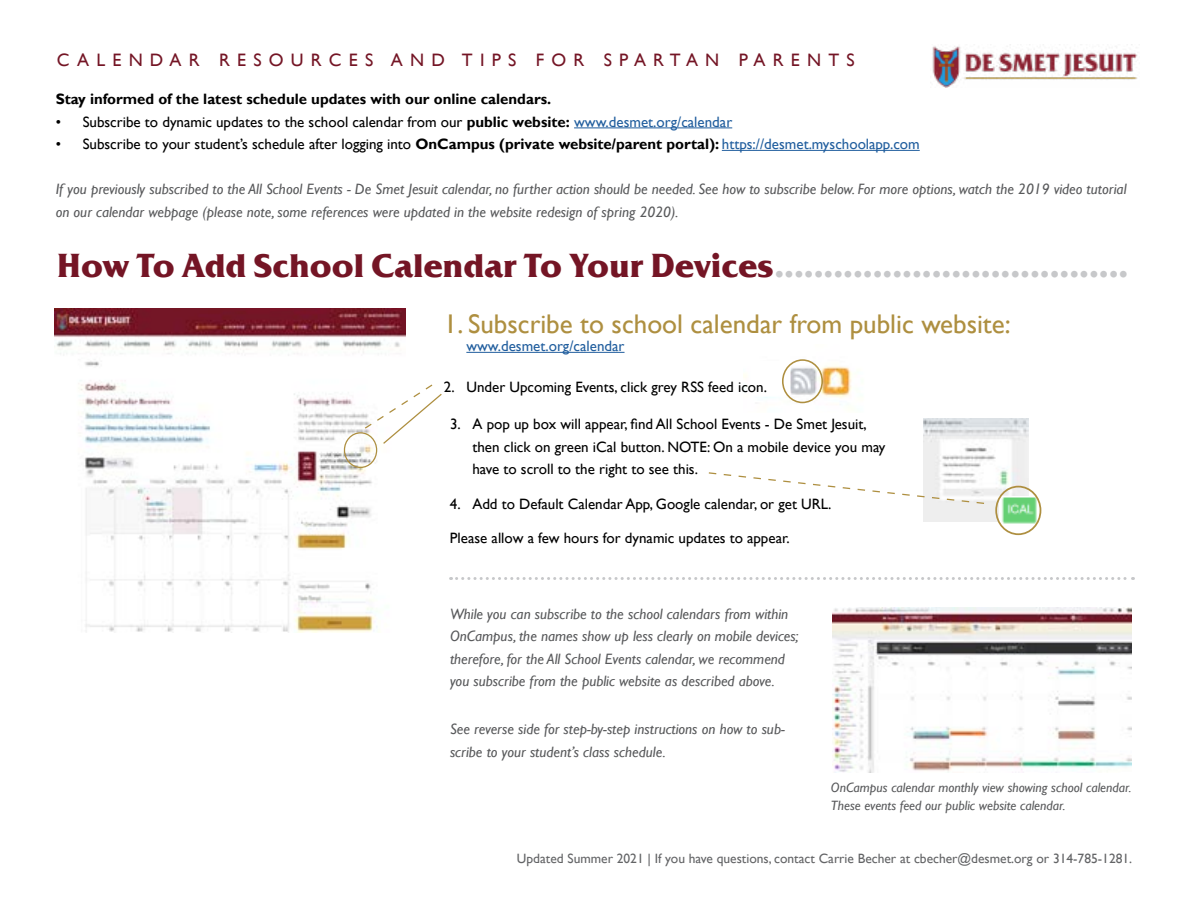
<style>
.page{position:relative;width:1188px;height:918px;background:#fff}
.page>*{position:absolute;margin:0;border:0;box-sizing:border-box;transform-origin:0 0}
.t1{font:700 33px "Friz Qua";color:#c7c8ca}
.t2{font:27px "Gill Sans";color:#ae8f40}
.t3{font:18px "Gill Sans";letter-spacing:.4em;color:#741525}
.t4{font:italic 15px/22.5px "Gill Sans";color:#58595b}
.t5{font:15px/22.5px "Gill Sans";color:#000}
.t6{font:700 15px "Gill Sans";color:#000}
.t7{font:15px "Gill Sans";color:#215e9e}
.t8{font:13.5px "Gill Sans";color:#636466}
.t9{font:italic 13.5px/18px "Gill Sans";color:#58595b}
.s1{font-weight:700}
.s2{color:#215e9e}
.s3{color:#741525}
</style>
<div class="page">
<img style="left:924px;top:419px;width:104px;height:102px">
<hr style="left:574px;top:128px;width:158px;height:1px;background:#215e9e">
<hr style="left:722px;top:150px;width:198px;height:1px;background:#215e9e">
<img style="left:744px;top:361px;width:108px;height:43px">
<div style="left:749px;top:361px;width:41px;height:36px;background:#fff"></div>
<div style="left:782px;top:359px;width:41px;height:44px;border:2px solid #ae8f40;border-radius:50%"></div>
<hr style="left:466px;top:352px;width:159px;height:1px;background:#215e9e">
<img style="left:54px;top:308px;width:351px;height:324px">
<div style="left:344px;top:432px;width:33px;height:36px;border:1px solid #ae8f40;border-radius:50%"></div>
<svg style="left:363px;top:383px;width:79px;height:62px"></svg>
<img style="left:833px;top:607px;width:299px;height:165px">
<svg style="left:708px;top:471px;width:277px;height:34px"></svg>
<img style="left:999px;top:496px;width:38px;height:29px">
<img style="left:932px;top:46px;width:206px;height:41px">
<svg style="left:451px;top:577px;width:682px;height:3px"></svg>
<div style="left:995px;top:486px;width:46px;height:49px;border:2px solid #ae8f40;border-radius:50%"></div>
<p class="t3" style="left:57px;top:50px;width:799px">CALENDAR RESOURCES AND TIPS FOR SPARTAN PARENTS</p>
<p class="t6" style="left:56px;top:90px;width:497px">Stay informed of the latest schedule updates with our online calendars.</p>
<p class="t5" style="left:56px;top:111px;width:678px">• Subscribe to dynamic updates to the school calendar from our <span class="s1">public website:</span> <span class="s2">www.desmet.org/calendar</span></p>
<p class="t5" style="left:56px;top:133px;width:866px">• Subscribe to your student’s schedule after logging into <span class="s1">OnCampus (private website/parent portal):</span> <span class="s2">https://desmet.myschoolapp.com</span></p>
<p class="t4" style="left:56px;top:178px;width:1072px">If you previously subscribed to the All School Events - De Smet Jesuit calendar, no further action should be needed. See how to subscribe below. For more options, watch the 2019 video tutorial on our calendar webpage (please note, some references were updated in the website redesign of spring 2020).</p>
<h1 class="t1" style="left:57px;top:246px;width:1073px"><span class="s3">How To Add School Calendar To Your Devices</span>....................................</h1>
<h2 class="t2" style="left:444px;top:308px;width:568px">1. Subscribe to school calendar from public website:</h2>
<p class="t7" style="left:466px;top:337px;width:160px">www.desmet.org/calendar</p>
<p class="t5" style="left:444px;top:376px;width:325px">2. Under Upcoming Events, click grey RSS feed icon.</p>
<p class="t5" style="left:472px;top:413px;width:414px;text-indent:-22px">3. A pop up box will appear, find All School Events - De Smet Jesuit, then click on green iCal button. NOTE: On a mobile device you may have to scroll to the right to see this.</p>
<p class="t5" style="left:450px;top:493px;width:383px">4. Add to Default Calendar App, Google calendar, or get URL.</p>
<p class="t5" style="left:450px;top:527px;width:341px">Please allow a few hours for dynamic updates to appear.</p>
<p class="t4" style="left:450px;top:603px;width:350px">While you can subscribe to the school calendars from within OnCampus, the names show up less clearly on mobile devices; therefore, for the All School Events calendar, we recommend you subscribe from the public website as described above.</p>
<p class="t4" style="left:450px;top:718px;width:336px">See reverse side for step-by-step instructions on how to sub&shy;scribe to your student’s class schedule.</p>
<p class="t9" style="left:831px;top:779px;width:302px">OnCampus calendar monthly view showing school calendar.<br>These events feed our public website calendar.</p>
<p class="t8" style="left:517px;top:851px;width:617px">Updated Summer 2021 | If you have questions, contact Carrie Becher at cbecher@desmet.org or 314-785-1281.</p>
</div>
